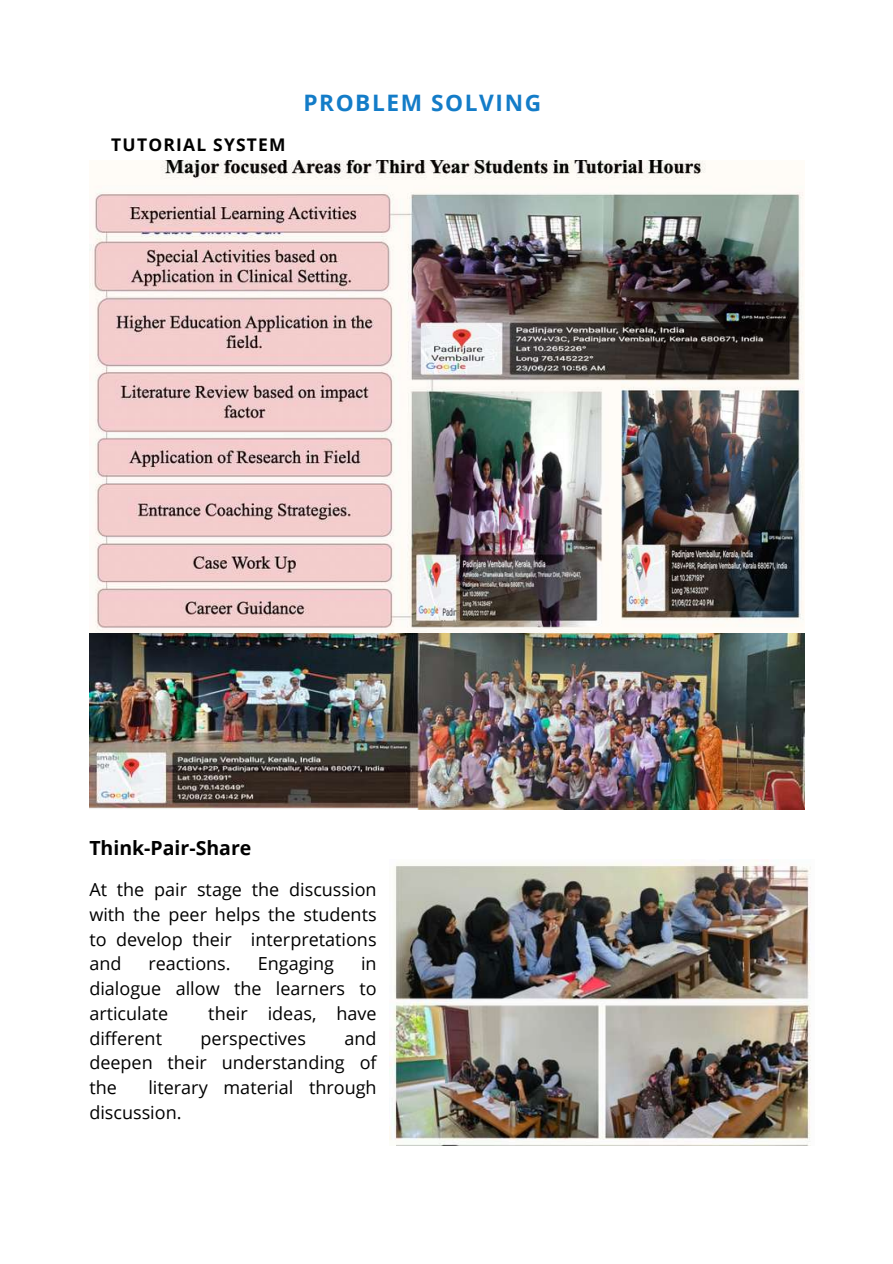
<style>
.page{position:relative;width:893px;height:1264px;background:#fff}
.page>*{position:absolute;margin:0;border:0;box-sizing:border-box;transform-origin:0 0}
.t1{font:700 22.65px "Open Sans";letter-spacing:.07em;color:#137cc8}
.t2{font:700 19.5px "Open Sans";color:#000}
.t3{font:18px/24.8px "Open Sans";color:#000;text-align:justify}
.t4{font:700 17.4px "Open Sans";letter-spacing:.07em;color:#000}
</style>
<div class="page">
<img style="left:89px;top:632px;width:715px;height:177px">
<img style="left:89px;top:161px;width:715px;height:471px">
<img style="left:389px;top:859px;width:422px;height:286px">
<p class="t4" style="left:111px;top:133px;width:176px">TUTORIAL SYSTEM</p>
<p class="t1" style="left:303px;top:87px;width:239px">PROBLEM SOLVING</p>
<p class="t2" style="left:89px;top:834px;width:163px">Think-Pair-Share</p>
<p class="t3" style="left:89px;top:876px;width:289px">At the pair stage the discussion with the peer helps the students to develop their interpretations and</p>
<p class="t3" style="left:89px;top:951px;width:289px;text-indent:272px">in dialogue allow the learners to articulate</p>
<p class="t3" style="left:148px;top:951px;width:84px">reactions.</p>
<p class="t3" style="left:258px;top:951px;width:78px">Engaging</p>
<p class="t3" style="left:208px;top:1000px;width:170px">their ideas, have</p>
<p class="t3" style="left:89px;top:1025px;width:74px">different</p>
<p class="t3" style="left:200px;top:1025px;width:107px">perspectives</p>
<p class="t3" style="left:89px;top:1025px;width:289px;text-indent:255px">and deepen their understanding of the</p>
<p class="t3" style="left:89px;top:1074px;width:289px;text-indent:59px">literary material through discussion.</p>
</div>
